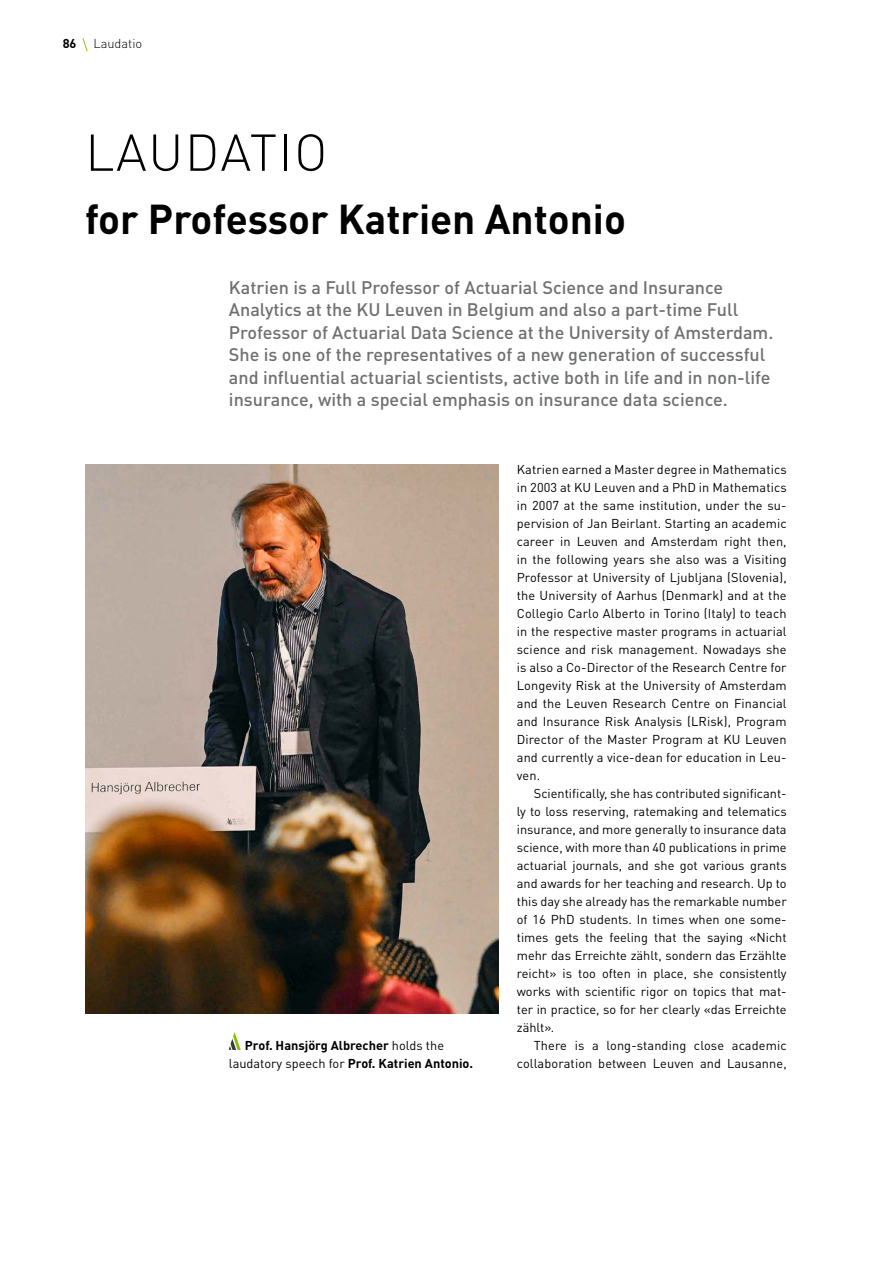
<style>
.page{position:relative;width:893px;height:1263px;background:#fff}
.page>*{position:absolute;margin:0;border:0;box-sizing:border-box;transform-origin:0 0}
.t1{font:300 51px "DIN Pro";letter-spacing:.03em;color:#000}
.t2{font:700 41.25px "DIN Pro";color:#000}
.t3{font:500 18px/22.5px "DIN Pro";color:#6f7070}
.t4{font:12.75px/18px "DIN Pro";letter-spacing:.01em;color:#000;text-align:justify}
.t5{font:700 12.75px/18px "DIN Pro";color:#000}
.t6{font:300 12.75px "DIN Pro";color:#000}
.s1{font-weight:400}
</style>
<div class="page">
<svg style="left:82px;top:38px;width:6px;height:13px"></svg>
<img style="left:85px;top:465px;width:414px;height:549px">
<svg style="left:229px;top:1032px;width:12px;height:18px"></svg>
<p class="t5" style="left:63px;top:33px;width:15px">86</p>
<p class="t6" style="left:94px;top:34px;width:50px">Laudatio</p>
<h1 class="t1" style="left:85px;top:113px;width:244px">LAUDATIO</h1>
<h2 class="t2" style="left:85px;top:185px;width:542px">for Professor Katrien Antonio</h2>
<p class="t3" style="left:229px;top:274px;width:546px">Katrien is a Full Professor of Actuarial Science and Insurance Analytics at the KU Leuven in Belgium and also a part-time Full Professor of Actuarial Data Science at the University of Amsterdam.<br>She is one of the representatives of a new generation of successful and influential actuarial scientists, active both in life and in non-life insurance, with a special emphasis on insurance data science.</p>
<p class="t5" style="left:229px;top:1035px;width:246px;text-indent:16px">Prof. Hansjörg Albrecher <span class="s1">holds the laudatory speech for</span> Prof. Katrien Antonio.</p>
<p class="t4" style="left:517px;top:459px;width:271px">Katrien earned a Master degree in Mathematics in 2003 at KU Leuven and a PhD in Mathematics in 2007 at the same institution, under the su&shy;pervision of Jan Beirlant. Starting an academic career in Leuven and Amsterdam right then, in the following years she also was a Visiting Professor at University of Ljubljana (Slovenia), the University of Aarhus (Denmark) and at the Collegio Carlo Alberto in Torino (Italy) to teach in the respective master programs in actuarial science and risk management. Nowadays she is also a Co-Director of the Research Centre for Longevity Risk at the University of Amsterdam and the Leuven Research Centre on Financial and Insurance Risk Analysis (LRisk), Program Director of the Master Program at KU Leuven and currently a vice-dean for education in Leu&shy;ven.</p>
<p class="t4" style="left:517px;top:783px;width:271px;text-indent:17px">Scientifically, she has contributed significant&shy;ly to loss reserving, ratemaking and telematics insurance, and more generally to insurance data science, with more than 40 publications in prime actuarial journals, and she got various grants and awards for her teaching and research. Up to this day she already has the remarkable number of 16 PhD students. In times when one some&shy;times gets the feeling that the saying «Nicht mehr das Erreichte zählt, sondern das Erzählte reicht» is too often in place, she consistently works with scientific rigor on topics that mat&shy;ter in practice, so for her clearly «das Erreichte zählt».</p>
<p class="t4" style="left:517px;top:1035px;width:271px;text-align:right">There is a long-standing close academic collaboration between Leuven and Lausanne,</p>
</div>
